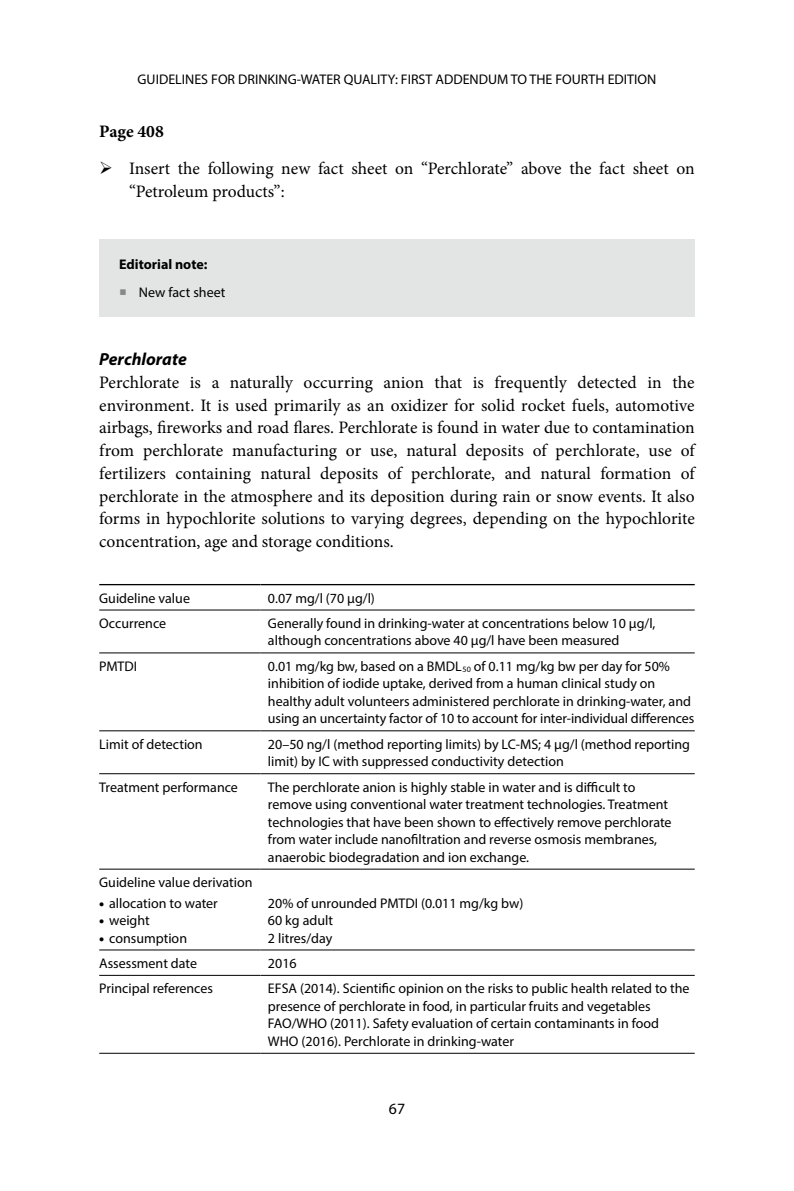
<style>
.page{position:relative;width:794px;height:1191px;background:#fff}
.page>*{position:absolute;margin:0;border:0;box-sizing:border-box;transform-origin:0 0}
.t1{font:17.5px/22.8px "Minion Pro";letter-spacing:-.005em;color:#000}
.t2{font:italic 700 17.5px "Myriad Pro";color:#000}
.t3{font:700 17.5px "Minion Pro";color:#000}
.t4{font:15.75px "Myriad Pro";color:#000}
.t5{font:14px/17.5px "Myriad Pro";color:#000}
.t6{font:700 14px "Myriad Pro";color:#000}
.s1{font-family:"Minion Pro";font-size:19.25px;color:#87888a}
.s2{font-weight:900}
</style>
<div class="page">
<div style="left:99px;top:239px;width:595px;height:77px;background:#e3e4e4"></div>
<hr style="left:99px;top:584px;width:161px;height:1px;background:#000">
<hr style="left:260px;top:584px;width:434px;height:1px;background:#000">
<hr style="left:99px;top:609px;width:161px;height:1px;background:#000">
<hr style="left:260px;top:609px;width:434px;height:1px;background:#000">
<hr style="left:99px;top:652px;width:161px;height:1px;background:#000">
<hr style="left:260px;top:652px;width:434px;height:1px;background:#000">
<hr style="left:99px;top:730px;width:161px;height:1px;background:#000">
<hr style="left:260px;top:730px;width:434px;height:1px;background:#000">
<hr style="left:99px;top:773px;width:161px;height:1px;background:#000">
<hr style="left:260px;top:773px;width:434px;height:1px;background:#000">
<hr style="left:99px;top:868px;width:161px;height:1px;background:#000">
<hr style="left:260px;top:868px;width:434px;height:1px;background:#000">
<hr style="left:99px;top:949px;width:161px;height:1px;background:#000">
<hr style="left:260px;top:949px;width:434px;height:1px;background:#000">
<hr style="left:99px;top:975px;width:161px;height:1px;background:#000">
<hr style="left:260px;top:975px;width:434px;height:1px;background:#000">
<hr style="left:99px;top:1052px;width:161px;height:1px;background:#000">
<hr style="left:260px;top:1052px;width:434px;height:1px;background:#000">
<p class="t5" style="left:138px;top:70px;width:520px">GUIDELINES FOR DRINKING-WATER QUALITY: FIRST ADDENDUM TO THE FOURTH EDITION</p>
<p class="t3" style="left:99px;top:119px;width:66px">Page 408</p>
<p class="t1" style="left:129px;top:157px;width:567px">Insert the following new fact sheet on “Perchlorate” above the fact sheet on “Petroleum products”:</p>
<p class="t6" style="left:119px;top:255px;width:90px">Editorial note:</p>
<p class="t5" style="left:119px;top:283px;width:108px"><span class="s1">■</span> New fact sheet</p>
<p class="t2" style="left:99px;top:348px;width:89px">Perchlorate</p>
<p class="t1" style="left:99px;top:371px;width:597px;text-align:justify">Perchlorate is a naturally occurring anion that is frequently detected in the environment. It is used primarily as an oxidizer for solid rocket fuels, automotive airbags, fireworks and road flares. Perchlorate is found in water due to contamination from perchlorate manufacturing or use, natural deposits of perchlorate, use of fertilizers containing natural deposits of perchlorate, and natural formation of perchlorate in the atmosphere and its deposition during rain or snow events. It also forms in hypochlorite solutions to varying degrees, depending on the hypochlorite concentration, age and storage conditions.</p>
<p class="t5" style="left:99px;top:589px;width:92px">Guideline value</p>
<p class="t5" style="left:268px;top:589px;width:108px">0.07 mg/l (70 µg/l)</p>
<p class="t5" style="left:99px;top:614px;width:68px">Occurrence</p>
<p class="t5" style="left:268px;top:614px;width:389px">Generally found in drinking-water at concentrations below 10 µg/l, although concentrations above 40 µg/l have been measured</p>
<p class="t5" style="left:99px;top:657px;width:40px">PMTDI</p>
<p class="t5" style="left:268px;top:657px;width:428px">0.01 mg/kg bw, based on a BMDL<sub>50</sub> of 0.11 mg/kg bw per day for 50% inhibition of iodide uptake, derived from a human clinical study on healthy adult volunteers administered perchlorate in drinking-water, and using an uncertainty factor of 10 to account for inter-individual differences</p>
<p class="t5" style="left:99px;top:735px;width:105px">Limit of detection</p>
<p class="t5" style="left:268px;top:735px;width:423px">20–50 ng/l (method reporting limits) by LC-MS; 4 µg/l (method reporting limit) by IC with suppressed conductivity detection</p>
<p class="t5" style="left:99px;top:778px;width:140px">Treatment performance</p>
<p class="t5" style="left:268px;top:778px;width:405px">The perchlorate anion is highly stable in water and is difficult to remove using conventional water treatment technologies. Treatment technologies that have been shown to effectively remove perchlorate from water include nanofiltration and reverse osmosis membranes, anaerobic biodegradation and ion exchange.</p>
<p class="t5" style="left:99px;top:873px;width:155px">Guideline value derivation</p>
<p class="t5" style="left:99px;top:894px;width:120px"><span class="s2">•</span> allocation to water</p>
<p class="t5" style="left:99px;top:911px;width:52px"><span class="s2">•</span> weight</p>
<p class="t5" style="left:99px;top:929px;width:89px"><span class="s2">•</span> consumption</p>
<p class="t5" style="left:268px;top:894px;width:257px">20% of unrounded PMTDI (0.011 mg/kg bw)<br>60 kg adult<br>2 litres/day</p>
<p class="t5" style="left:99px;top:954px;width:99px">Assessment date</p>
<p class="t5" style="left:268px;top:954px;width:30px">2016</p>
<p class="t5" style="left:99px;top:979px;width:115px">Principal references</p>
<p class="t5" style="left:268px;top:979px;width:423px">EFSA (2014). Scientific opinion on the risks to public health related to the presence of perchlorate in food, in particular fruits and vegetables FAO/WHO (2011). Safety evaluation of certain contaminants in food WHO (2016). Perchlorate in drinking-water</p>
<p class="t4" style="left:389px;top:1099px;width:18px">67</p>
</div>
